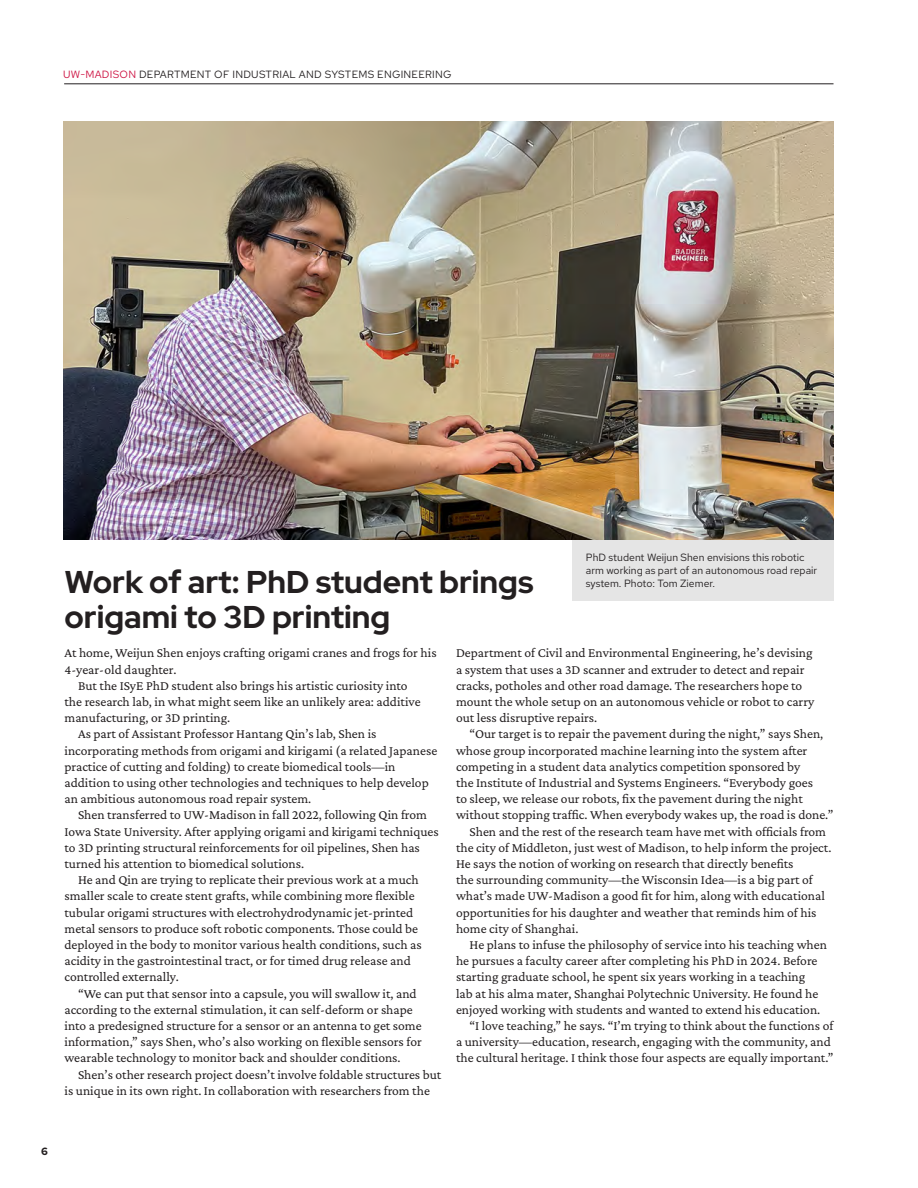
<style>
.page{position:relative;width:918px;height:1188px;background:#fff}
.page>*{position:absolute;margin:0;border:0;box-sizing:border-box;transform-origin:0 0}
.heading_21{font:700 31.5px/34.5px "Red Hat Display";color:#231f20}
.body_text{font:13.5px/16.2px "Crimson Pro";color:#231f20}
.body_text_no_indent{font:13.5px/16.2px "Crimson Pro";color:#231f20}
.top_mast_info{font:10.5px/12.6px "Red Hat Text";color:#231f20}
.top_mast_info-2{font:10.5px "Red Hat Text";letter-spacing:.025em;color:#231f20}
.t1{font:700 10.5px "Red Hat Text";color:#231f20}
.s1{color:#cd1141}
</style>
<div class="page">
<hr style="left:64px;top:84px;width:770px;height:1px;background:#231f20">
<img style="left:63px;top:122px;width:771px;height:418px">
<div style="left:572px;top:540px;width:262px;height:60px;background:#e5e5e5"></div>
<p class="top_mast_info-2" style="left:63px;top:67px;width:390px"><span class="s1">UW-MADISON</span> DEPARTMENT OF INDUSTRIAL AND SYSTEMS ENGINEERING</p>
<p class="top_mast_info" style="left:586px;top:551px;width:233px">PhD student Weijun Shen envisions this robotic arm working as part of an autonomous road repair system. Photo: Tom Ziemer.</p>
<p class="heading_21" style="left:64px;top:564px;width:470px">Work of art: PhD student brings origami to 3D printing</p>
<p class="body_text_no_indent" style="left:64px;top:645px;width:374px">At home, Weijun Shen enjoys crafting origami cranes and frogs for his<br>4-year-old daughter.</p>
<p class="body_text" style="left:64px;top:677px;width:358px;text-indent:14px">But the ISyE PhD student also brings his artistic curiosity into the research lab, in what might seem like an unlikely area: additive manufacturing, or 3D printing.</p>
<p class="body_text" style="left:64px;top:726px;width:374px;text-indent:14px">As part of Assistant Professor Hantang Qin’s lab, Shen is incorporating methods from origami and kirigami (a related Japanese practice of cutting and folding) to create biomedical tools—in addition to using other technologies and techniques to help develop an ambitious autonomous road repair system.</p>
<p class="body_text" style="left:64px;top:807px;width:376px;text-indent:14px">Shen transferred to UW-Madison in fall 2022, following Qin from Iowa State University. After applying origami and kirigami techniques to 3D printing structural reinforcements for oil pipelines, Shen has turned his attention to biomedical solutions.</p>
<p class="body_text" style="left:64px;top:872px;width:359px;text-indent:14px">He and Qin are trying to replicate their previous work at a much smaller scale to create stent grafts, while combining more flexible tubular origami structures with electrohydrodynamic jet-printed metal sensors to produce soft robotic components. Those could be deployed in the body to monitor various health conditions, such as acidity in the gastrointestinal tract, or for timed drug release and controlled externally.</p>
<p class="body_text" style="left:64px;top:985px;width:359px;text-indent:14px">“We can put that sensor into a capsule, you will swallow it, and according to the external stimulation, it can self-deform or shape into a predesigned structure for a sensor or an antenna to get some information,” says Shen, who’s also working on flexible sensors for wearable technology to monitor back and shoulder conditions.</p>
<p class="body_text" style="left:64px;top:1066px;width:378px;text-indent:14px">Shen’s other research project doesn’t involve foldable structures but is unique in its own right. In collaboration with researchers from the</p>
<p class="body_text" style="left:456px;top:645px;width:360px">Department of Civil and Environmental Engineering, he’s devising a system that uses a 3D scanner and extruder to detect and repair cracks, potholes and other road damage. The researchers hope to mount the whole setup on an autonomous vehicle or robot to carry out less disruptive repairs.</p>
<p class="body_text" style="left:456px;top:726px;width:379px;text-indent:14px">“Our target is to repair the pavement during the night,” says Shen, whose group incorporated machine learning into the system after competing in a student data analytics competition sponsored by<br>the Institute of Industrial and Systems Engineers. “Everybody goes<br>to sleep, we release our robots, fix the pavement during the night without stopping traffic. When everybody wakes up, the road is done.”</p>
<p class="body_text" style="left:456px;top:823px;width:377px;text-indent:14px">Shen and the rest of the research team have met with officials from the city of Middleton, just west of Madison, to help inform the project.<br>He says the notion of working on research that directly benefits<br>the surrounding community—the Wisconsin Idea—is a big part of what’s made UW-Madison a good fit for him, along with educational opportunities for his daughter and weather that reminds him of his home city of Shanghai.</p>
<p class="body_text" style="left:456px;top:936px;width:373px;text-indent:14px">He plans to infuse the philosophy of service into his teaching when he pursues a faculty career after completing his PhD in 2024. Before starting graduate school, he spent six years working in a teaching<br>lab at his alma mater, Shanghai Polytechnic University. He found he enjoyed working with students and wanted to extend his education.</p>
<p class="body_text" style="left:456px;top:1017px;width:379px;text-indent:14px">“I love teaching,” he says. “I’m trying to think about the functions of a university—education, research, engaging with the community, and the cultural heritage. I think those four aspects are equally important.”</p>
<p class="t1" style="left:41px;top:1145px;width:8px">6</p>
</div>
